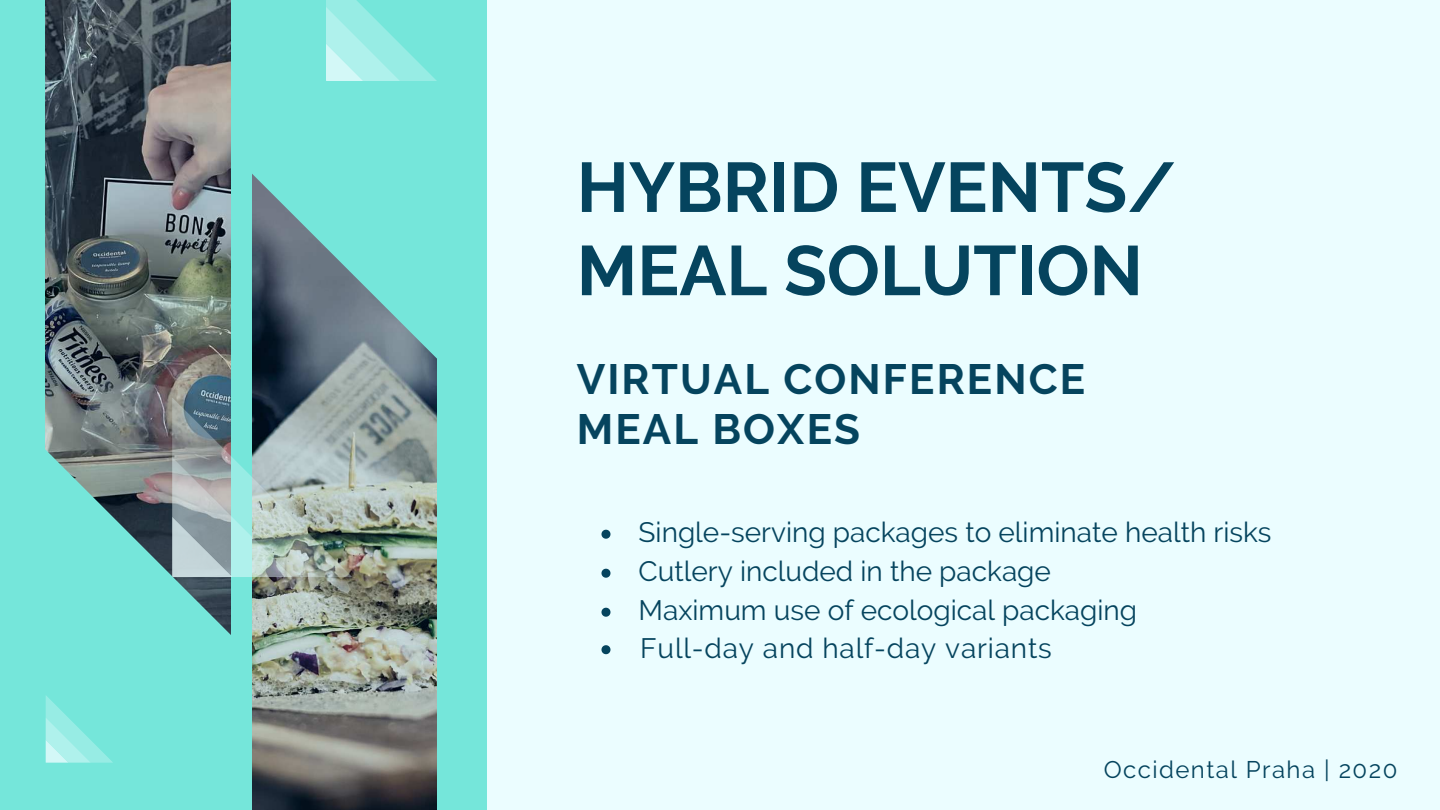
<style>
.page{position:relative;width:1440px;height:810px;background:#ebfdff}
.page>*{position:absolute;margin:0;border:0;box-sizing:border-box;transform-origin:0 0}
.t1{font:700 70px/83.2px "Raleway";color:#05445e}
.t2{font:700 42.2px/50.2px "Raleway";letter-spacing:.05em;color:#05445e}
.t3{font:28px/38.5px "Raleway";color:#05445e}
.t4{font:24px "Raleway";letter-spacing:.06em;color:#05445e}
</style>
<div class="page">
<svg style="left:601px;top:530px;width:9px;height:9px"></svg>
<svg style="left:601px;top:569px;width:9px;height:9px"></svg>
<svg style="left:601px;top:608px;width:9px;height:9px"></svg>
<svg style="left:601px;top:645px;width:9px;height:9px"></svg>
<div style="left:0;top:0;width:486px;height:810px;background:#75e6da"></div>
<img style="left:46px;top:0;width:184px;height:404px">
<svg style="left:45px;top:404px;width:186px;height:231px"></svg>
<img style="left:252px;top:362px;width:185px;height:448px">
<svg style="left:252px;top:174px;width:185px;height:188px"></svg>
<img style="left:172px;top:398px;width:180px;height:179px">
<svg style="left:326px;top:0;width:111px;height:81px"></svg>
<svg style="left:46px;top:696px;width:67px;height:67px"></svg>
<h1 class="t1" style="left:577px;top:146px;width:601px">HYBRID EVENTS/<br>MEAL SOLUTION</h1>
<h2 class="t2" style="left:577px;top:354px;width:510px">VIRTUAL CONFERENCE<br>MEAL BOXES</h2>
<p class="t3" style="left:639px;top:513px;width:634px">Single-serving packages to eliminate health risks Cutlery included in the package<br>Maximum use of ecological packaging<br>Full-day and half-day variants</p>
<p class="t4" style="left:1104px;top:755px;width:295px">Occidental Praha | 2020</p>
</div>
